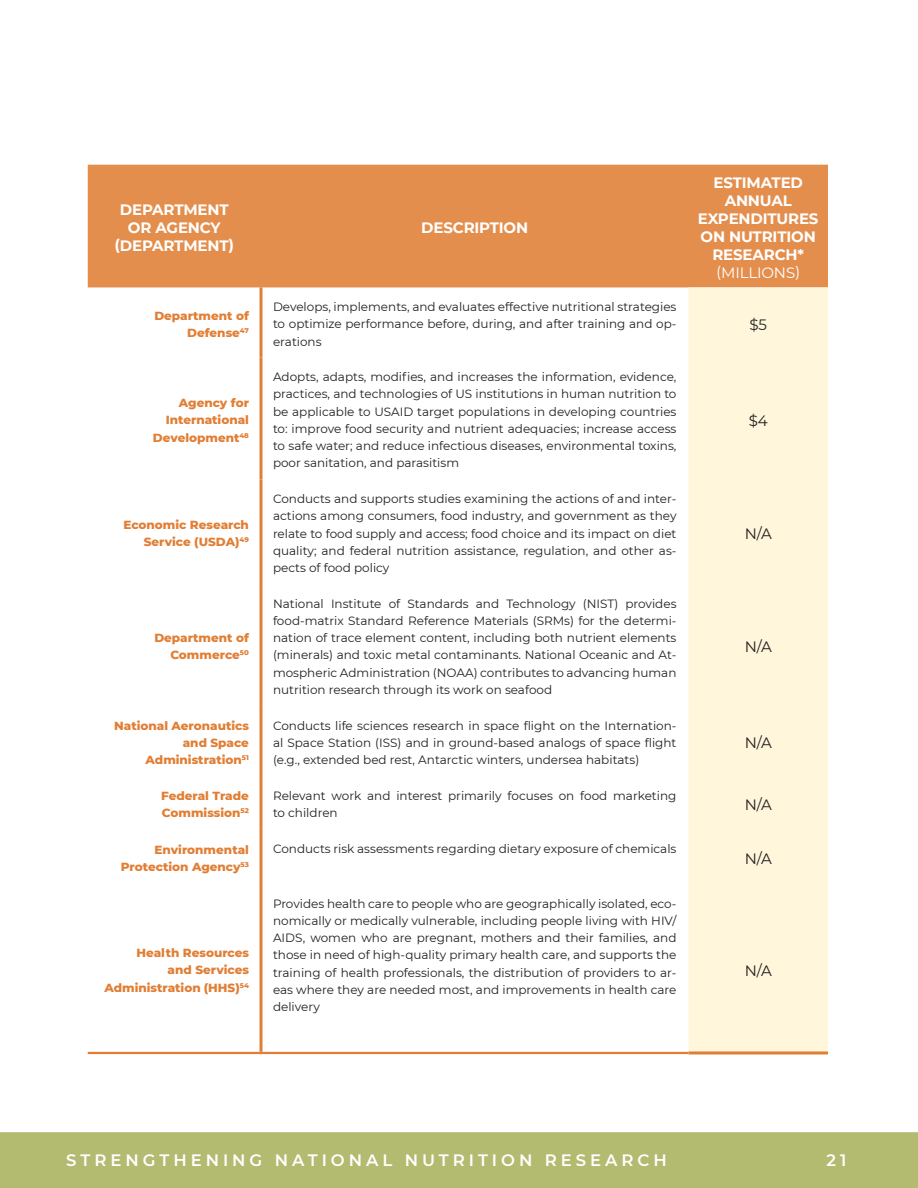
<style>
.page{position:relative;width:918px;height:1188px;background:#fff}
.page>*{position:absolute;margin:0;border:0;box-sizing:border-box;transform-origin:0 0}
.t1{font:600 16.5px "Montserrat";letter-spacing:.24em;color:#fff}
.t2{font:700 15px/18px "Montserrat";letter-spacing:-.01em;color:#fff;text-align:center}
.t3{font:15px "Montserrat";color:#231f20}
.t4{font:15px "Montserrat";letter-spacing:-.01em;color:#fff}
.t5{font:15px "Montserrat";color:#222}
.t6{font:12px/17.2px "Montserrat";color:#231f20;text-align:justify}
.t7{font:800 12px/17.2px "Montserrat";color:#e17e34;text-align:right}
</style>
<div class="page">
<div style="left:0;top:1132px;width:918px;height:56px;background:#b2bb70"></div>
<div style="left:88px;top:165px;width:740px;height:122px;background:#e48e4d"></div>
<div style="left:688px;top:287px;width:140px;height:764px;background:#fff6db"></div>
<hr style="left:688px;top:1051px;width:140px;height:3px;background:#e17e34">
<hr style="left:88px;top:1052px;width:173px;height:2px;background:#e17e34">
<hr style="left:261px;top:1052px;width:427px;height:2px;background:#e17e34">
<hr style="left:260px;top:287px;width:2px;height:71px;background:#e17e34">
<hr style="left:260px;top:358px;width:2px;height:121px;background:#e17e34">
<hr style="left:260px;top:479px;width:2px;height:105px;background:#e17e34">
<hr style="left:260px;top:584px;width:2px;height:122px;background:#e17e34">
<hr style="left:260px;top:706px;width:2px;height:70px;background:#e17e34">
<hr style="left:260px;top:776px;width:2px;height:53px;background:#e17e34">
<hr style="left:260px;top:829px;width:2px;height:55px;background:#e17e34">
<hr style="left:260px;top:884px;width:2px;height:168px;background:#e17e34">
<p class="t2" style="left:114px;top:201px;width:121px">DEPARTMENT<br>OR AGENCY (DEPARTMENT)</p>
<p class="t2" style="left:421px;top:219px;width:108px">DESCRIPTION</p>
<p class="t7" style="left:154px;top:307px;width:96px">Department of<br>Defense<sup>47</sup></p>
<p class="t6" style="left:273px;top:298px;width:405px">Develops, implements, and evaluates effective nutritional strategies to optimize performance before, during, and after training and op&shy;erations</p>
<p class="t7" style="left:153px;top:394px;width:98px">Agency for<br>International<br>Development<sup>48</sup></p>
<p class="t7" style="left:123px;top:516px;width:127px">Economic Research<br>Service (USDA)<sup>49</sup></p>
<p class="t7" style="left:154px;top:629px;width:96px">Department of<br>Commerce<sup>50</sup></p>
<p class="t6" style="left:273px;top:368px;width:405px">Adopts, adapts, modifies, and increases the information, evidence, practices, and technologies of US institutions in human nutrition to be applicable to USAID target populations in developing countries to: improve food security and nutrient adequacies; increase access to safe water; and reduce infectious diseases, environmental toxins, poor sanitation, and parasitism</p>
<p class="t6" style="left:273px;top:490px;width:405px">Conducts and supports studies examining the actions of and inter&shy;actions among consumers, food industry, and government as they relate to food supply and access; food choice and its impact on diet quality; and federal nutrition assistance, regulation, and other as&shy;pects of food policy</p>
<p class="t6" style="left:273px;top:595px;width:405px">National Institute of Standards and Technology (NIST) provides food-matrix Standard Reference Materials (SRMs) for the determi&shy;nation of trace element content, including both nutrient elements (minerals) and toxic metal contaminants. National Oceanic and At&shy;mospheric Administration (NOAA) contributes to advancing human nutrition research through its work on seafood</p>
<p class="t7" style="left:114px;top:717px;width:136px">National Aeronautics and Space<br>Administration<sup>51</sup></p>
<p class="t6" style="left:273px;top:717px;width:405px">Conducts life sciences research in space flight on the Internation&shy;al Space Station (ISS) and in ground-based analogs of space flight (e.g., extended bed rest, Antarctic winters, undersea habitats)</p>
<p class="t2" style="left:698px;top:174px;width:122px">ESTIMATED<br>ANNUAL<br>EXPENDITURES<br>ON NUTRITION<br>RESEARCH*</p>
<p class="t4" style="left:716px;top:264px;width:86px">(MILLIONS)</p>
<p class="t5" style="left:749px;top:315px;width:19px">$5</p>
<p class="t3" style="left:749px;top:411px;width:21px">$4</p>
<p class="t3" style="left:745px;top:524px;width:29px">N/A</p>
<p class="t3" style="left:745px;top:638px;width:29px">N/A</p>
<p class="t3" style="left:745px;top:734px;width:29px">N/A</p>
<p class="t7" style="left:161px;top:787px;width:89px;text-align:left">Federal Trade<br>Commission<sup>52</sup></p>
<p class="t6" style="left:273px;top:787px;width:405px">Relevant work and interest primarily focuses on food marketing to children</p>
<p class="t3" style="left:745px;top:795px;width:29px">N/A</p>
<p class="t7" style="left:121px;top:841px;width:130px">Environmental<br>Protection Agency<sup>53</sup></p>
<p class="t6" style="left:273px;top:840px;width:405px">Conducts risk assessments regarding dietary exposure of chemicals</p>
<p class="t3" style="left:745px;top:849px;width:29px">N/A</p>
<p class="t7" style="left:104px;top:944px;width:146px">Health Resources<br>and Services<br>Administration (HHS)<sup>54</sup></p>
<p class="t6" style="left:273px;top:895px;width:405px">Provides health care to people who are geographically isolated, eco&shy;nomically or medically vulnerable, including people living with HIV/ AIDS, women who are pregnant, mothers and their families, and those in need of high-quality primary health care, and supports the training of health professionals, the distribution of providers to ar&shy;eas where they are needed most, and improvements in health care delivery</p>
<p class="t3" style="left:745px;top:961px;width:29px">N/A</p>
<h1 class="t1" style="left:66px;top:1150px;width:602px">STRENGTHENING NATIONAL NUTRITION RESEARCH</h1>
<h1 class="t1" style="left:826px;top:1150px;width:21px">21</h1>
</div>
